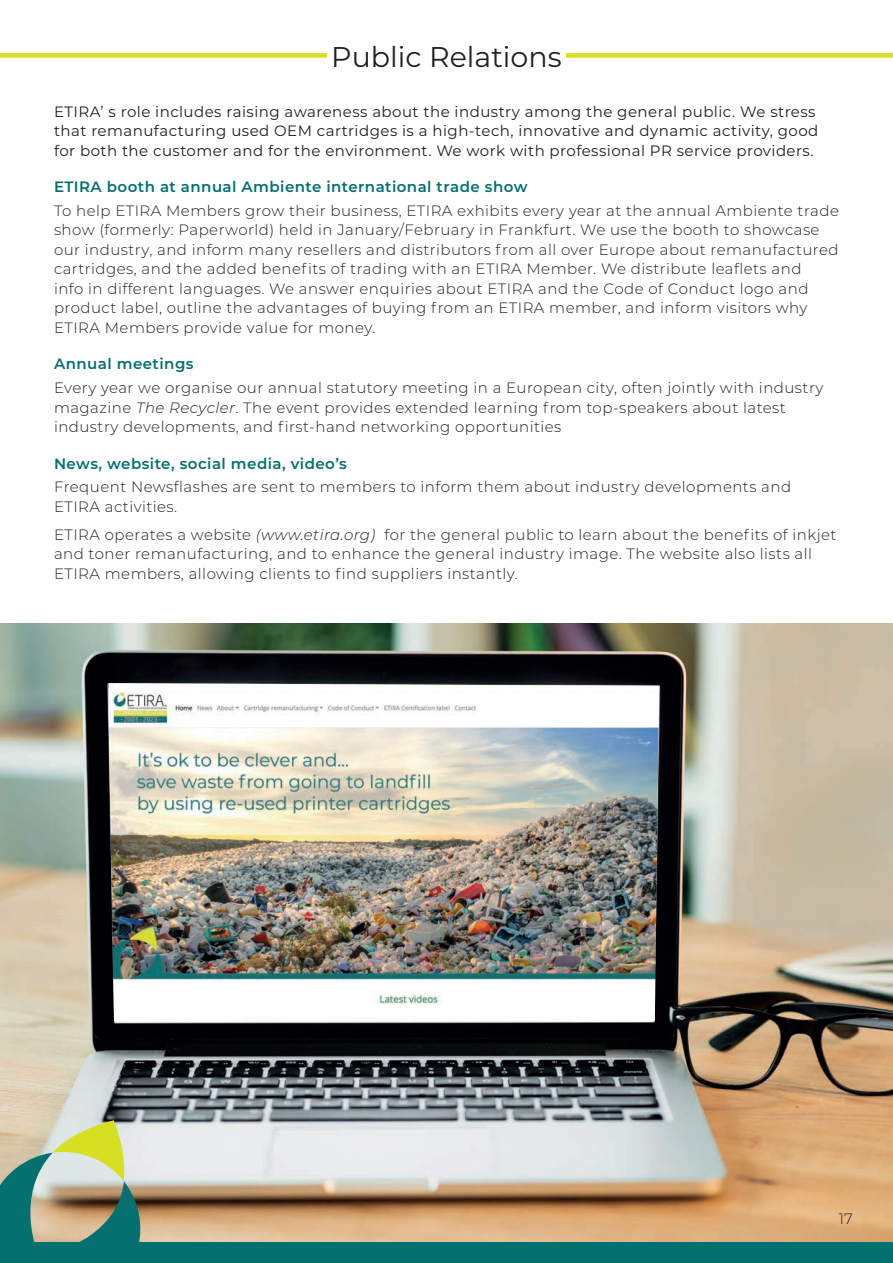
<style>
.page{position:relative;width:893px;height:1263px;background:#fff}
.page>*{position:absolute;margin:0;border:0;box-sizing:border-box;transform-origin:0 0}
.t1{font:28.5px "Montserrat";color:#231f20}
.t2{font:300 15px/19.5px "Montserrat";letter-spacing:.03em;color:#231f20}
.t3{font:15px/19.5px "Montserrat";letter-spacing:.03em;color:#231f20}
.t4{font:600 15px "Montserrat";letter-spacing:.03em;color:#047070}
.s1{font-style:italic}
</style>
<div class="page">
<img style="left:0;top:623px;width:893px;height:619px">
<svg style="left:0;top:1120px;width:150px;height:122px;background:#a0b090"></svg>
<div style="left:0;top:53px;width:893px;height:5px;background:#d6df21"></div>
<div style="left:327px;top:39px;width:239px;height:28px;background:#fff"></div>
<div style="left:0;top:1242px;width:893px;height:21px;background:#047070"></div>
<img style="left:108px;top:683px;width:551px;height:338px">
<h1 class="t1" style="left:331px;top:37px;width:232px">Public Relations</h1>
<p class="t3" style="left:54px;top:101px;width:766px">ETIRA’ s role includes raising awareness about the industry among the general public. We stress that remanufacturing used OEM cartridges is a high-tech, innovative and dynamic activity, good for both the customer and for the environment. We work with professional PR service providers.</p>
<p class="t4" style="left:54px;top:176px;width:475px">ETIRA booth at annual Ambiente international trade show</p>
<p class="t2" style="left:54px;top:200px;width:786px">To help ETIRA Members grow their business, ETIRA exhibits every year at the annual Ambiente trade show (formerly: Paperworld) held in January/February in Frankfurt. We use the booth to showcase our industry, and inform many resellers and distributors from all over Europe about remanufactured cartridges, and the added benefits of trading with an ETIRA Member. We distribute leaflets and<br>info in different languages. We answer enquiries about ETIRA and the Code of Conduct logo and product label, outline the advantages of buying from an ETIRA member, and inform visitors why ETIRA Members provide value for money.</p>
<p class="t4" style="left:54px;top:353px;width:141px">Annual meetings</p>
<p class="t2" style="left:54px;top:378px;width:771px">Every year we organise our annual statutory meeting in a European city, often jointly with industry magazine <span class="s1">The Recycler</span>. The event provides extended learning from top-speakers about latest industry developments, and first-hand networking opportunities</p>
<p class="t4" style="left:54px;top:453px;width:294px">News, website, social media, video’s</p>
<p class="t2" style="left:54px;top:477px;width:739px">Frequent Newsflashes are sent to members to inform them about industry developments and<br>ETIRA activities.</p>
<p class="t2" style="left:54px;top:524px;width:784px">ETIRA operates a website <span class="s1">(www.etira.org)</span> for the general public to learn about the benefits of inkjet and toner remanufacturing, and to enhance the general industry image. The website also lists all<br>ETIRA members, allowing clients to find suppliers instantly.</p>
<p class="t2" style="left:839px;top:1208px;width:16px">17</p>
</div>
